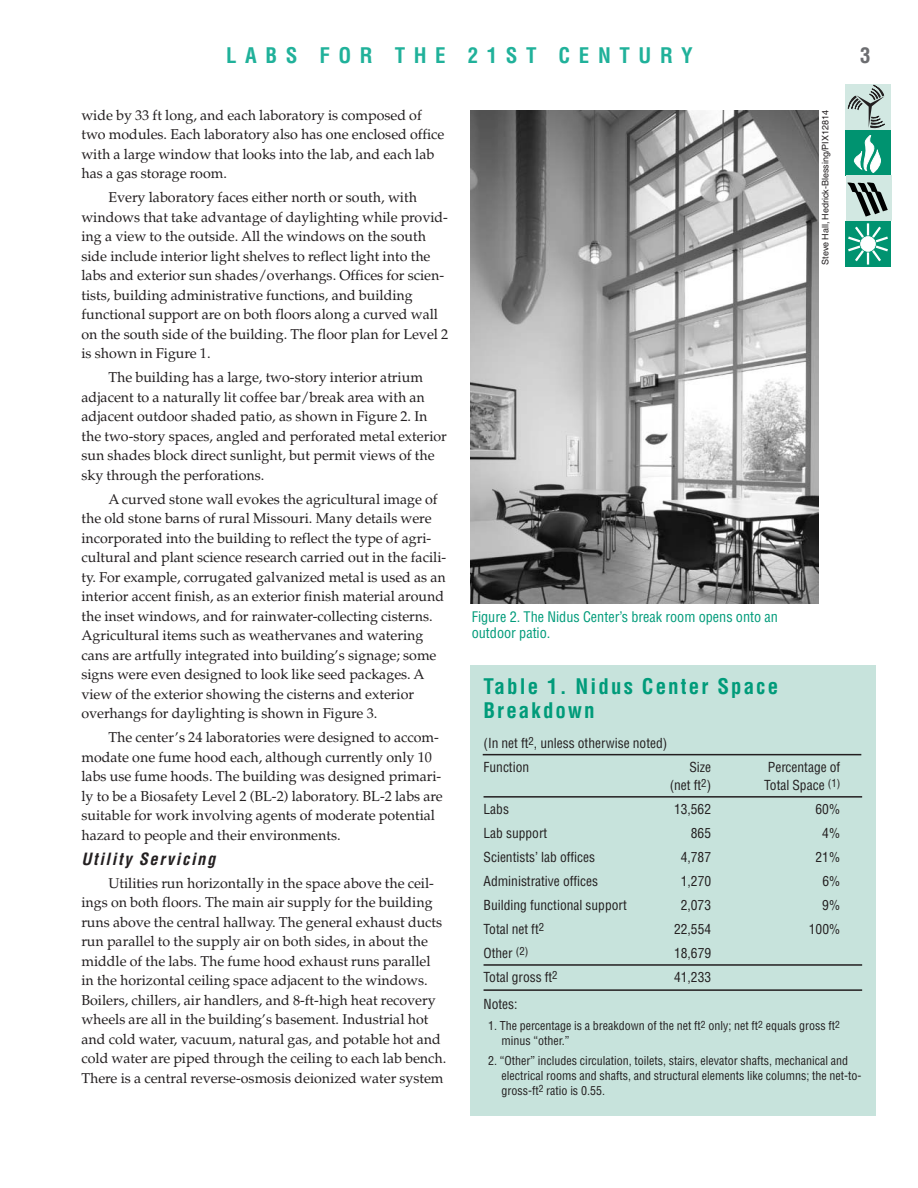
<style>
.page{position:relative;width:918px;height:1188px;background:#fff}
.page>*{position:absolute;margin:0;border:0;box-sizing:border-box;transform-origin:0 0}
.t1{font:700 condensed 21px/24px "Helvetica";letter-spacing:.1em;color:#009b7a}
.t2{font:700 condensed 21px "Helvetica";letter-spacing:.41em;color:#20b19a}
.t3{font:700 condensed 21px "Helvetica";color:#6c6d70}
.t4{font:italic 700 condensed 16.5px "Helvetica";letter-spacing:.1em;color:#231f20}
.t5{font:14.25px/19.5px "Palatino";color:#231f20}
.t6{font:condensed 14.25px/16.5px "Helvetica";color:#009b7a}
.t7{font:condensed 13.5px/24px "Helvetica";color:#231f20}
.t8{font:condensed 12px/15px "Helvetica";color:#231f20}
.t9{font:9px "Helvetica";color:#231f20}
</style>
<div class="page">
<div style="left:845px;top:84px;width:46px;height:46px;background:#d2e8e2"></div>
<div style="left:845px;top:130px;width:46px;height:46px;background:#009370"></div>
<div style="left:846px;top:175px;width:45px;height:46px;background:#d2e8e2"></div>
<div style="left:845px;top:221px;width:46px;height:46px;background:#009370"></div>
<svg style="left:847px;top:182px;width:41px;height:35px"></svg>
<svg style="left:848px;top:223px;width:40px;height:42px"></svg>
<svg style="left:848px;top:85px;width:37px;height:88px"></svg>
<img style="left:470px;top:110px;width:348px;height:494px">
<div style="left:470px;top:665px;width:406px;height:451px;background:#c7e3dc"></div>
<hr style="left:483px;top:754px;width:378px;height:1px;background:#231f20">
<hr style="left:484px;top:796px;width:378px;height:2px;background:#231f20">
<hr style="left:484px;top:989px;width:378px;height:2px;background:#231f20">
<hr style="left:484px;top:964px;width:378px;height:2px;background:#231f20">
<h1 class="t2" style="left:226px;top:47px;width:468px">LABS FOR THE 21ST CENTURY</h1>
<h1 class="t3" style="left:860px;top:47px;width:12px">3</h1>
<p class="t5" style="left:81px;top:107px;width:364px">wide by 33 ft long, and each laboratory is composed of two modules. Each laboratory also has one enclosed office with a large window that looks into the lab, and each lab has a gas storage room.</p>
<p class="t5" style="left:81px;top:189px;width:368px;text-indent:27px">Every laboratory faces either north or south, with windows that take advantage of daylighting while provid&shy;ing a view to the outside. All the windows on the south side include interior light shelves to reflect light into the labs and exterior sun shades/overhangs. Offices for scien&shy;tists, building administrative functions, and building functional support are on both floors along a curved wall on the south side of the building. The floor plan for Level 2 is shown in Figure 1.</p>
<p class="t5" style="left:81px;top:369px;width:367px;text-indent:27px">The building has a large, two-story interior atrium adjacent to a naturally lit coffee bar/break area with an adjacent outdoor shaded patio, as shown in Figure 2. In the two-story spaces, angled and perforated metal exterior sun shades block direct sunlight, but permit views of the sky through the perforations.</p>
<p class="t5" style="left:81px;top:491px;width:366px;text-indent:27px">A curved stone wall evokes the agricultural image of the old stone barns of rural Missouri. Many details were incorporated into the building to reflect the type of agri&shy;cultural and plant science research carried out in the facili&shy;ty. For example, corrugated galvanized metal is used as an interior accent finish, as an exterior finish material around the inset windows, and for rainwater-collecting cisterns.<br>Agricultural items such as weathervanes and watering cans are artfully integrated into building’s signage; some signs were even designed to look like seed packages. A view of the exterior showing the cisterns and exterior overhangs for daylighting is shown in Figure 3.</p>
<p class="t5" style="left:81px;top:729px;width:363px;text-indent:27px">The center’s 24 laboratories were designed to accom&shy;modate one fume hood each, although currently only 10 labs use fume hoods. The building was designed primari&shy;ly to be a Biosafety Level 2 (BL-2) laboratory. BL-2 labs are suitable for work involving agents of moderate potential hazard to people and their environments.</p>
<p class="t4" style="left:81px;top:853px;width:135px">Utility Servicing</p>
<p class="t5" style="left:81px;top:875px;width:366px;text-indent:27px">Utilities run horizontally in the space above the ceil&shy;ings on both floors. The main air supply for the building runs above the central hallway. The general exhaust ducts run parallel to the supply air on both sides, in about the middle of the labs. The fume hood exhaust runs parallel in the horizontal ceiling space adjacent to the windows.<br>Boilers, chillers, air handlers, and 8-ft-high heat recovery wheels are all in the building’s basement. Industrial hot and cold water, vacuum, natural gas, and potable hot and cold water are piped through the ceiling to each lab bench.<br>There is a central reverse-osmosis deionized water system</p>
<p class="t9" style="left:822px;top:265px;width:156px;rotate:-90deg">Steve Hall, Hedrick-Blessing/PIX12814</p>
<p class="t6" style="left:472px;top:610px;width:308px">Figure 2. The Nidus Center’s break room opens onto an outdoor patio.</p>
<h1 class="t1" style="left:484px;top:676px;width:296px">Table 1. Nidus Center Space<br>Breakdown</h1>
<p class="t7" style="left:484px;top:733px;width:185px">(In net ft<sup>2</sup>, unless otherwise noted)<br>Function</p>
<p class="t7" style="left:689px;top:757px;width:23px">Size</p>
<p class="t7" style="left:768px;top:757px;width:74px">Percentage of</p>
<p class="t7" style="left:670px;top:775px;width:43px">(net ft<sup>2</sup>)</p>
<p class="t7" style="left:764px;top:775px;width:78px">Total Space <sup>(1)</sup></p>
<p class="t7" style="left:484px;top:799px;width:27px">Labs</p>
<p class="t7" style="left:674px;top:799px;width:39px">13,562</p>
<p class="t7" style="left:816px;top:799px;width:26px">60%</p>
<p class="t7" style="left:484px;top:823px;width:65px">Lab support</p>
<p class="t7" style="left:691px;top:823px;width:22px">865</p>
<p class="t7" style="left:822px;top:823px;width:19px">4%</p>
<p class="t7" style="left:484px;top:847px;width:113px">Scientists’ lab offices</p>
<p class="t7" style="left:681px;top:847px;width:32px">4,787</p>
<p class="t7" style="left:816px;top:847px;width:26px">21%</p>
<p class="t7" style="left:484px;top:871px;width:116px">Administrative offices</p>
<p class="t7" style="left:681px;top:871px;width:32px">1,270</p>
<p class="t7" style="left:822px;top:871px;width:19px">6%</p>
<p class="t7" style="left:484px;top:895px;width:145px">Building functional support</p>
<p class="t7" style="left:681px;top:895px;width:32px">2,073</p>
<p class="t7" style="left:822px;top:895px;width:19px">9%</p>
<p class="t7" style="left:484px;top:919px;width:62px">Total net ft<sup>2</sup></p>
<p class="t7" style="left:674px;top:919px;width:39px">22,554</p>
<p class="t7" style="left:809px;top:919px;width:33px">100%</p>
<p class="t7" style="left:484px;top:943px;width:46px">Other <sup>(2)</sup></p>
<p class="t7" style="left:674px;top:943px;width:39px">18,679</p>
<p class="t7" style="left:484px;top:967px;width:76px">Total gross ft<sup>2</sup></p>
<p class="t7" style="left:674px;top:967px;width:39px">41,233</p>
<p class="t7" style="left:484px;top:994px;width:36px">Notes:</p>
<p class="t8" style="left:502px;top:1019px;width:340px;text-indent:-14px">1. The percentage is a breakdown of the net ft<sup>2</sup> only; net ft<sup>2</sup> equals gross ft<sup>2 </sup>minus “other.”</p>
<p class="t8" style="left:502px;top:1054px;width:362px;text-indent:-14px">2. “Other” includes circulation, toilets, stairs, elevator shafts, mechanical and electrical rooms and shafts, and structural elements like columns; the net-to&shy;gross-ft<sup>2</sup> ratio is 0.55.</p>
</div>
